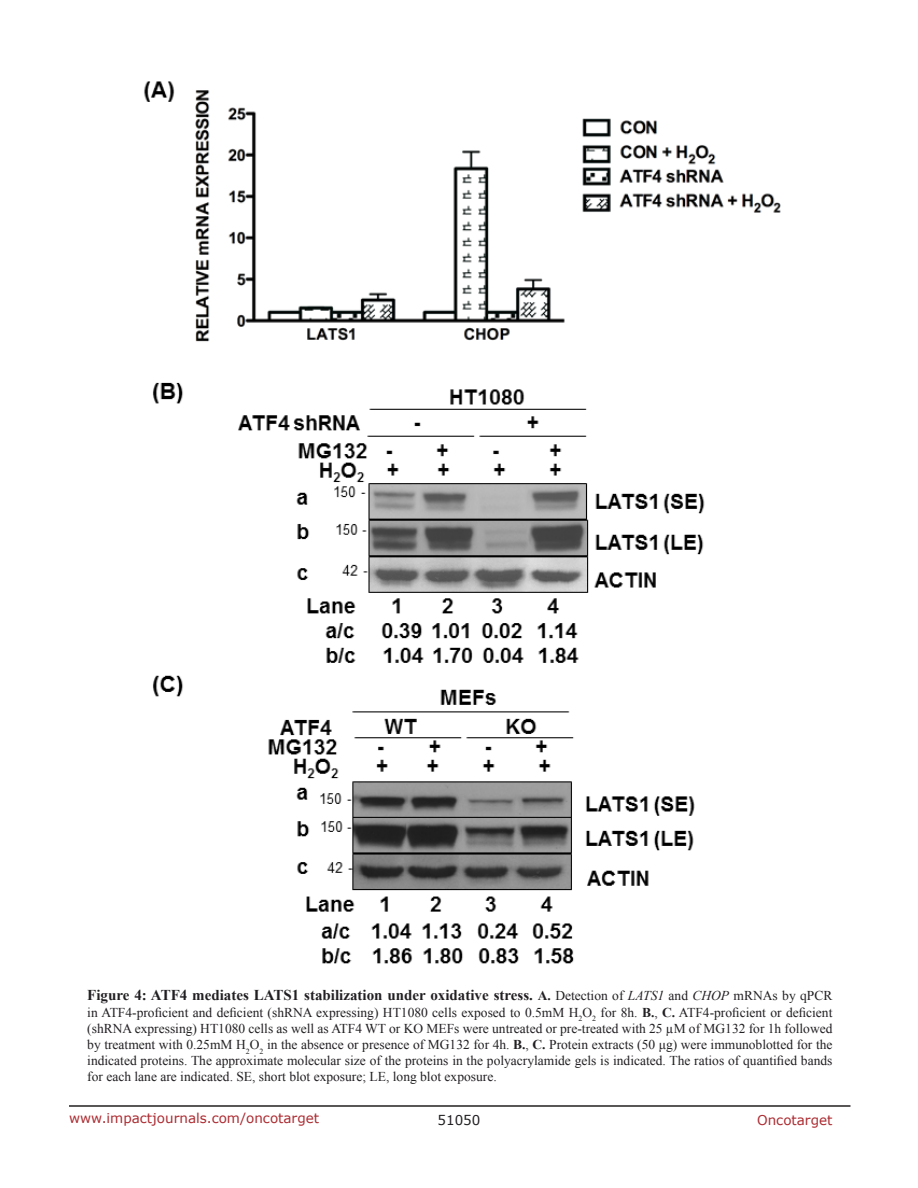
<style>
.page{position:relative;width:918px;height:1188px;background:#fff}
.page>*{position:absolute;margin:0;border:0;box-sizing:border-box;transform-origin:0 0}
.t1{font:700 15px "Times New Roman";color:#221f22}
.t2{font:13.5px/16.2px "Times New Roman";color:#221f22;text-align:justify}
.t3{font:13.5px "Verdana";color:#ac2b31}
.t4{font:13.5px "Verdana";color:#221f22}
.s1{font-size:13.5px}
.s2{font-weight:400;font-size:13.5px}
.s3{font-weight:400;font-style:italic;font-size:13.5px}
.s4{font-weight:700}
</style>
<div class="page">
<hr style="left:69px;top:1105px;width:781px;height:2px;background:#231f20">
<img style="left:144px;top:81px;width:637px;height:883px">
<p class="t1" style="left:87px;top:985px;width:747px">Figure 4: ATF4 mediates LATS1 stabilization under oxidative stress. <span class="s1">A.</span> <span class="s2">Detection of</span> <span class="s3">LATS1</span> <span class="s2">and</span> <span class="s3">CHOP</span> <span class="s2">mRNAs by qPCR</span></p>
<p class="t2" style="left:87px;top:1004px;width:747px">in ATF4-proficient and deficient (shRNA expressing) HT1080 cells exposed to 0.5mM H<sub>2</sub>O<sub>2</sub> for 8h. <span class="s4">B.</span>, <span class="s4">C.</span> ATF4-proficient or deficient (shRNA expressing) HT1080 cells as well as ATF4 WT or KO MEFs were untreated or pre-treated with 25 µM of MG132 for 1h followed by treatment with 0.25mM H<sub>2</sub>O<sub>2</sub> in the absence or presence of MG132 for 4h. <span class="s4">B.</span>, <span class="s4">C.</span> Protein extracts (50 μg) were immunoblotted for the indicated proteins. The approximate molecular size of the proteins in the polyacrylamide gels is indicated. The ratios of quantified bands for each lane are indicated. SE, short blot exposure; LE, long blot exposure.</p>
<p class="t3" style="left:69px;top:1109px;width:252px">www.impactjournals.com/oncotarget</p>
<p class="t4" style="left:438px;top:1111px;width:44px">51050</p>
<p class="t3" style="left:757px;top:1111px;width:77px">Oncotarget</p>
</div>
